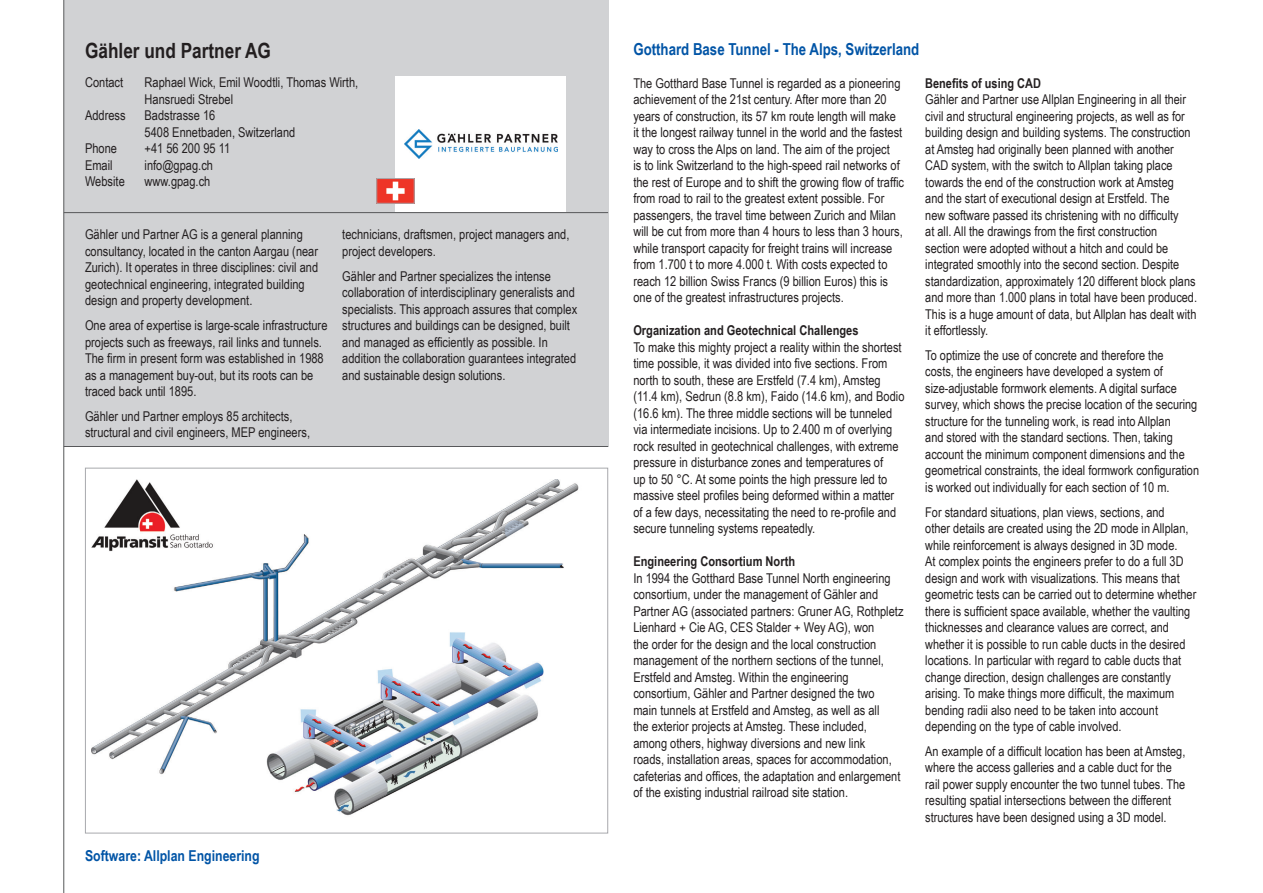
<style>
.page{position:relative;width:1263px;height:893px;background:#fff}
.page>*{position:absolute;margin:0;border:0;box-sizing:border-box;transform-origin:0 0}
.Company_Name{font:700 21px "Arial Narrow";color:#231f20}
.Project_Title{font:700 16.5px "Arial Narrow";color:#0154a6}
.Software_Used{font:700 15px "Arial Narrow";color:#0154a6}
.Project_Text{font:13.5px/16.5px "Arial Narrow";color:#231f20}
.Project_Text_White{font:13.5px/16.5px "Arial Narrow";color:#231f20}
.Company_Description{font:13.5px/16.5px "Arial Narrow";color:#231f20}
.Company_Contact{font:13.5px/16.5px "Arial Narrow";color:#231f20}
.Project_Title_Text{font:700 13.5px "Arial Narrow";color:#231f20}
</style>
<div class="page">
<div style="left:64px;top:0;width:544px;height:446px;background:#d1d2d4"></div>
<hr style="left:63px;top:0;width:1px;height:893px;background:#57585a">
<hr style="left:64px;top:212px;width:544px;height:1px;background:#57585a">
<hr style="left:64px;top:446px;width:544px;height:1px;background:#57585a">
<svg style="left:395px;top:77px;width:171px;height:135px"></svg>
<img style="left:404px;top:129px;width:153px;height:30px">
<img style="left:91px;top:480px;width:488px;height:336px">
<img style="left:378px;top:180px;width:35px;height:22px">
<div style="left:376px;top:178px;width:39px;height:26px;border:1px solid #a8a9ad"></div>
<p class="Company_Name" style="left:85px;top:35px;width:187px">Gähler und Partner AG</p>
<p class="Company_Contact" style="left:85px;top:74px;width:40px">Contact</p>
<p class="Company_Contact" style="left:145px;top:74px;width:215px">Raphael Wick, Emil Woodtli, Thomas Wirth,<br>Hansruedi Strebel</p>
<p class="Company_Contact" style="left:85px;top:107px;width:42px">Address</p>
<p class="Company_Contact" style="left:145px;top:107px;width:72px">Badstrasse 16</p>
<p class="Company_Contact" style="left:145px;top:123px;width:152px">5408 Ennetbaden, Switzerland</p>
<p class="Company_Contact" style="left:85px;top:140px;width:34px">Phone</p>
<p class="Company_Contact" style="left:145px;top:140px;width:87px">+41 56 200 95 11</p>
<p class="Company_Contact" style="left:85px;top:156px;width:29px">Email</p>
<p class="Company_Contact" style="left:145px;top:156px;width:70px">info@gpag.ch</p>
<p class="Company_Contact" style="left:85px;top:173px;width:41px">Website</p>
<p class="Company_Contact" style="left:145px;top:173px;width:67px">www.gpag.ch</p>
<p class="Company_Description" style="left:85px;top:226px;width:235px">Gähler und Partner AG is a general planning consultancy, located in the canton Aargau (near Zurich). It operates in three disciplines: civil and geotechnical engineering, integrated building design and property development.</p>
<p class="Company_Description" style="left:85px;top:317px;width:244px">One area of expertise is large-scale infrastructure projects such as freeways, rail links and tunnels.</p>
<p class="Company_Description" style="left:85px;top:350px;width:240px">The firm in present form was established in 1988 as a management buy-out, but its roots can be traced back until 1895.</p>
<p class="Company_Description" style="left:85px;top:407px;width:227px">Gähler und Partner employs 85 architects, structural and civil engineers, MEP engineers,</p>
<p class="Company_Description" style="left:342px;top:226px;width:229px">technicians, draftsmen, project managers and, project developers.</p>
<p class="Company_Description" style="left:342px;top:267px;width:236px">Gähler and Partner specializes the intense collaboration of interdisciplinary generalists and specialists. This approach assures that complex structures and buildings can be designed, built and managed as efficiently as possible. In addition the collaboration guarantees integrated and sustainable design solutions.</p>
<p class="Software_Used" style="left:85px;top:845px;width:176px">Software: Allplan Engineering</p>
<p class="Project_Title" style="left:633px;top:36px;width:287px">Gotthard Base Tunnel - The Alps, Switzerland</p>
<p class="Project_Text" style="left:633px;top:74px;width:272px">The Gotthard Base Tunnel is regarded as a pioneering achievement of the 21st century. After more than 20 years of construction, its 57 km route length will make it the longest railway tunnel in the world and the fastest way to cross the Alps on land. The aim of the project<br>is to link Switzerland to the high-speed rail networks of the rest of Europe and to shift the growing flow of traffic from road to rail to the greatest extent possible. For passengers, the travel time between Zurich and Milan will be cut from more than 4 hours to less than 3 hours, while transport capacity for freight trains will increase from 1.700 t to more 4.000 t. With costs expected to reach 12 billion Swiss Francs (9 billion Euros) this is one of the greatest infrastructures projects.</p>
<p class="Project_Title_Text" style="left:633px;top:320px;width:227px">Organization and Geotechnical Challenges</p>
<p class="Project_Text" style="left:633px;top:338px;width:273px">To make this mighty project a reality within the shortest time possible, it was divided into five sections. From north to south, these are Erstfeld (7.4 km), Amsteg (11.4 km), Sedrun (8.8 km), Faido (14.6 km), and Bodio (16.6 km). The three middle sections will be tunneled via intermediate incisions. Up to 2.400 m of overlying rock resulted in geotechnical challenges, with extreme pressure in disturbance zones and temperatures of<br>up to 50 °C. At some points the high pressure led to massive steel profiles being deformed within a matter of a few days, necessitating the need to re-profile and secure tunneling systems repeatedly.</p>
<p class="Project_Title_Text" style="left:633px;top:551px;width:163px">Engineering Consortium North</p>
<p class="Project_Text" style="left:633px;top:569px;width:272px">In 1994 the Gotthard Base Tunnel North engineering consortium, under the management of Gähler and Partner AG (associated partners: Gruner AG, Rothpletz Lienhard + Cie AG, CES Stalder + Wey AG), won<br>the order for the design and the local construction management of the northern sections of the tunnel, Erstfeld and Amsteg. Within the engineering consortium, Gähler and Partner designed the two<br>main tunnels at Erstfeld and Amsteg, as well as all<br>the exterior projects at Amsteg. These included, among others, highway diversions and new link<br>roads, installation areas, spaces for accommodation, cafeterias and offices, the adaptation and enlargement of the existing industrial railroad site station.</p>
<p class="Project_Title_Text" style="left:925px;top:73px;width:117px">Benefits of using CAD</p>
<p class="Project_Text" style="left:925px;top:91px;width:273px">Gähler and Partner use Allplan Engineering in all their civil and structural engineering projects, as well as for building design and building systems. The construction at Amsteg had originally been planned with another CAD system, with the switch to Allplan taking place towards the end of the construction work at Amsteg<br>and the start of executional design at Erstfeld. The<br>new software passed its christening with no difficulty<br>at all. All the drawings from the first construction<br>section were adopted without a hitch and could be integrated smoothly into the second section. Despite standardization, approximately 120 different block plans and more than 1.000 plans in total have been produced.<br>This is a huge amount of data, but Allplan has dealt with it effortlessly.</p>
<p class="Project_Text_White" style="left:925px;top:346px;width:275px">To optimize the use of concrete and therefore the<br>costs, the engineers have developed a system of size-adjustable formwork elements. A digital surface survey, which shows the precise location of the securing structure for the tunneling work, is read into Allplan<br>and stored with the standard sections. Then, taking account the minimum component dimensions and the geometrical constraints, the ideal formwork configuration is worked out individually for each section of 10 m.</p>
<p class="Project_Text_White" style="left:925px;top:503px;width:273px">For standard situations, plan views, sections, and<br>other details are created using the 2D mode in Allplan, while reinforcement is always designed in 3D mode.<br>At complex points the engineers prefer to do a full 3D design and work with visualizations. This means that geometric tests can be carried out to determine whether there is sufficient space available, whether the vaulting thicknesses and clearance values are correct, and whether it is possible to run cable ducts in the desired locations. In particular with regard to cable ducts that change direction, design challenges are constantly arising. To make things more difficult, the maximum bending radii also need to be taken into account depending on the type of cable involved.</p>
<p class="Project_Text_White" style="left:925px;top:742px;width:262px">An example of a difficult location has been at Amsteg, where the access galleries and a cable duct for the rail power supply encounter the two tunnel tubes. The resulting spatial intersections between the different structures have been designed using a 3D model.</p>
</div>
